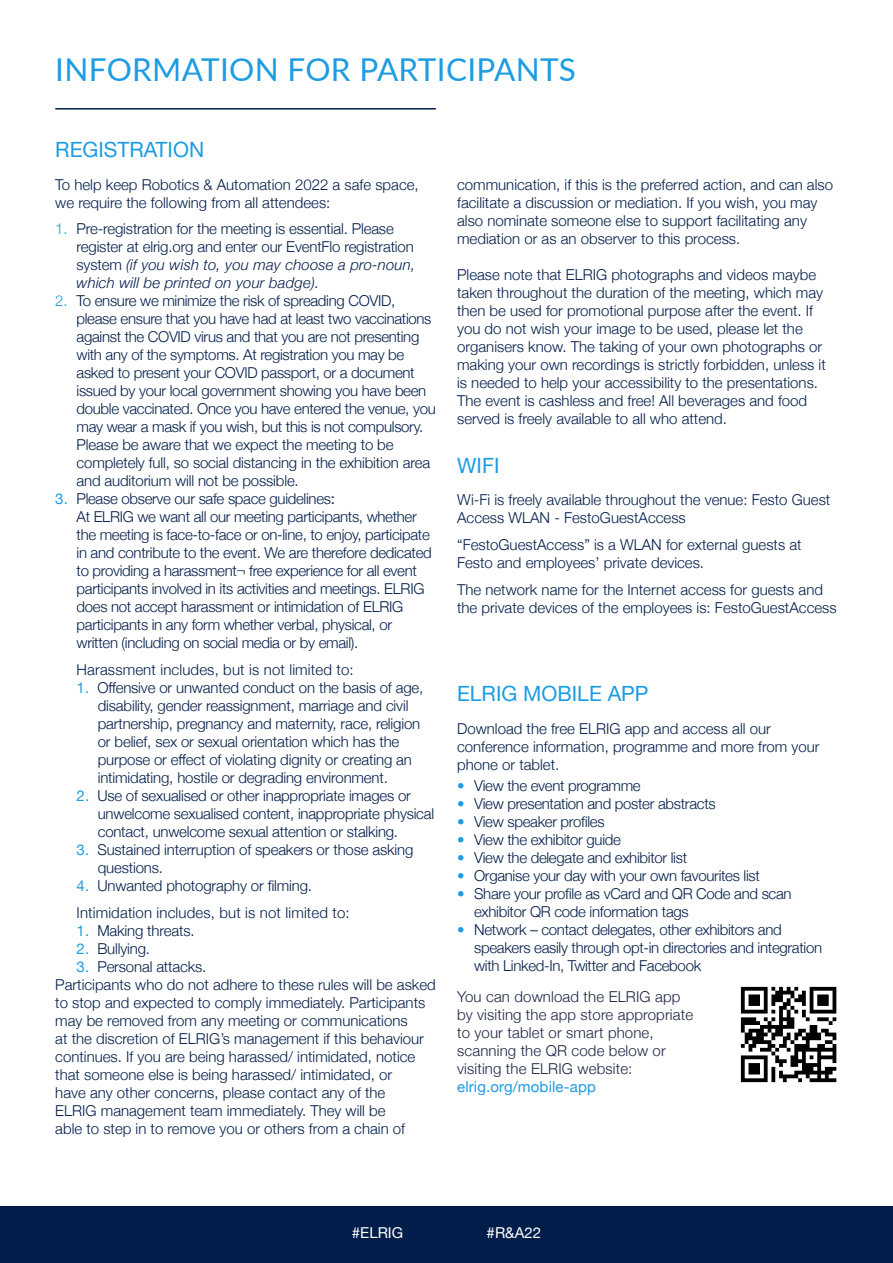
<style>
.page{position:relative;width:893px;height:1263px;background:#fff}
.page>*{position:absolute;margin:0;border:0;box-sizing:border-box;transform-origin:0 0}
.t1{font:31.5px "Lato";letter-spacing:.01em;color:#1c9ce3}
.t2{font:21px "Helvetica Neue";color:#1c9ce3}
.t3{font:300 15px/18px "Helvetica Neue";letter-spacing:-.01em;color:#021d49}
.t4{font:300 15px/18px "Helvetica Neue";letter-spacing:.01em;color:#1c2443}
.t5{font:300 15px/27px "Helvetica Neue";letter-spacing:.01em;color:#021d49}
.t6{font:15px "Helvetica Neue";letter-spacing:.01em;color:#1c9ce3}
.t7{font:15px "Helvetica Neue";color:#fff}
.s1{color:#1c9ce3}
.s2{font-style:italic}
.s3{font-weight:400;color:#1c9ce3}
.s4{font-weight:400}
</style>
<div class="page">
<div style="left:0;top:1207px;width:893px;height:56px;background:#021d49"></div>
<hr style="left:55px;top:108px;width:381px;height:2px;background:#021d49">
<img style="left:740px;top:986px;width:97px;height:97px">
<h1 class="t1" style="left:55px;top:47px;width:522px">INFORMATION FOR PARTICIPANTS</h1>
<h2 class="t2" style="left:55px;top:134px;width:150px">REGISTRATION</h2>
<p class="t3" style="left:55px;top:174px;width:365px">To help keep Robotics &amp; Automation 2022 a safe space, we require the following from all attendees:</p>
<p class="t3" style="left:77px;top:219px;width:340px;text-indent:-21px"><span class="s1">1.</span> Pre-registration for the meeting is essential. Please register at elrig.org and enter our EventFlo registration system <span class="s2">(if you wish to, you may choose a pro-noun, which will be printed on your badge).</span></p>
<p class="t3" style="left:77px;top:291px;width:361px;text-indent:-21px"><span class="s1">2.</span> To ensure we minimize the risk of spreading COVID, please ensure that you have had at least two vaccinations against the COVID virus and that you are not presenting with any of the symptoms. At registration you may be asked to present your COVID passport, or a document issued by your local government showing you have been double vaccinated. Once you have entered the venue, you may wear a mask if you wish, but this is not compulsory.<br>Please be aware that we expect the meeting to be completely full, so social distancing in the exhibition area and auditorium will not be possible.</p>
<p class="t3" style="left:77px;top:489px;width:357px;text-indent:-21px"><span class="s3">3.</span> Please observe our safe space guidelines<span class="s4">:<br></span>At ELRIG we want all our meeting participants, whether the meeting is face-to-face or on-line, to enjoy, participate in and contribute to the event. We are therefore dedicated to providing a harassment¬ free experience for all event participants involved in its activities and meetings. ELRIG does not accept harassment or intimidation of ELRIG participants in any form whether verbal, physical, or written (including on social media or by email).</p>
<p class="t5" style="left:77px;top:655px;width:279px">Harassment includes, but is not limited to:</p>
<p class="t3" style="left:98px;top:677px;width:327px;text-indent:-21px"><span class="s3">1.</span> Offensive or unwanted conduct on the basis of age, disability, gender reassignment, marriage and civil partnership, pregnancy and maternity, race, religion or belief, sex or sexual orientation which has the purpose or effect of violating dignity or creating an intimidating, hostile or degrading environment.</p>
<p class="t3" style="left:98px;top:785px;width:338px;text-indent:-21px"><span class="s3">2.</span> Use of sexualised or other inappropriate images or unwelcome sexualised content, inappropriate physical contact, unwelcome sexual attention or stalking.</p>
<p class="t3" style="left:98px;top:839px;width:317px;text-indent:-21px"><span class="s3">3.</span> Sustained interruption of speakers or those asking questions.</p>
<p class="t5" style="left:77px;top:871px;width:275px"><span class="s3">4.</span> Unwanted photography or filming.<br>Intimidation includes, but is not limited to:</p>
<p class="t3" style="left:77px;top:920px;width:120px"><span class="s3">1.</span> Making threats.</p>
<p class="t3" style="left:77px;top:938px;width:75px"><span class="s3">2.</span> Bullying.</p>
<p class="t3" style="left:55px;top:956px;width:382px;text-indent:21px"><span class="s3">3.</span> Personal attacks.<br>Participants who do not adhere to these rules will be asked to stop and expected to comply immediately. Participants may be removed from any meeting or communications<br>at the discretion of ELRIG’s management if this behaviour continues. If you are being harassed/ intimidated, notice that someone else is being harassed/ intimidated, or<br>have any other concerns, please contact any of the<br>ELRIG management team immediately. They will be<br>able to step in to remove you or others from a chain of</p>
<p class="t3" style="left:457px;top:174px;width:377px">communication, if this is the preferred action, and can also facilitate a discussion or mediation. If you wish, you may also nominate someone else to support facilitating any mediation or as an observer to this process.</p>
<p class="t3" style="left:457px;top:264px;width:370px">Please note that ELRIG photographs and videos maybe taken throughout the duration of the meeting, which may then be used for promotional purpose after the event. If you do not wish your image to be used, please let the organisers know. The taking of your own photographs or making your own recordings is strictly forbidden, unless it is needed to help your accessibility to the presentations.<br>The event is cashless and free! All beverages and food served is freely available to all who attend.</p>
<h2 class="t2" style="left:457px;top:450px;width:44px">WIFI</h2>
<p class="t3" style="left:457px;top:490px;width:375px">Wi-Fi is freely available throughout the venue: Festo Guest<br>Access WLAN - FestoGuestAccess</p>
<p class="t3" style="left:457px;top:534px;width:346px">“FestoGuestAccess” is a WLAN for external guests at<br>Festo and employees’ private devices.</p>
<p class="t3" style="left:457px;top:579px;width:381px">The network name for the Internet access for guests and the private devices of the employees is: FestoGuestAccess</p>
<h2 class="t2" style="left:457px;top:679px;width:193px">ELRIG MOBILE APP</h2>
<p class="t3" style="left:457px;top:719px;width:364px">Download the free ELRIG app and access all our conference information, programme and more from your phone or tablet.</p>
<p class="t3" style="left:457px;top:775px;width:185px"><span class="s1">•</span> View the event programme</p>
<p class="t3" style="left:457px;top:793px;width:260px"><span class="s1">•</span> View presentation and poster abstracts</p>
<p class="t3" style="left:457px;top:811px;width:149px"><span class="s1">•</span> View speaker profiles</p>
<p class="t3" style="left:457px;top:829px;width:165px"><span class="s1">•</span> View the exhibitor guide</p>
<p class="t3" style="left:457px;top:847px;width:231px"><span class="s1">•</span> View the delegate and exhibitor list</p>
<p class="t3" style="left:457px;top:865px;width:304px"><span class="s1">•</span> Organise your day with your own favourites list</p>
<p class="t3" style="left:474px;top:883px;width:319px;text-indent:-17px"><span class="s1">•</span> Share your profile as vCard and QR Code and scan exhibitor QR code information tags</p>
<p class="t3" style="left:474px;top:919px;width:349px;text-indent:-17px"><span class="s1">•</span> Network – contact delegates, other exhibitors and speakers easily through opt-in directories and integration with Linked-In, Twitter and Facebook</p>
<p class="t4" style="left:457px;top:986px;width:238px">You can download the ELRIG app by visiting the app store appropriate to your tablet or smart phone, scanning the QR code below or visiting the ELRIG website:</p>
<p class="t6" style="left:457px;top:1076px;width:140px">elrig.org/mobile-app</p>
<p class="t7" style="left:352px;top:1221px;width:53px">#ELRIG</p>
<p class="t7" style="left:487px;top:1221px;width:56px">#R&amp;A22</p>
</div>
